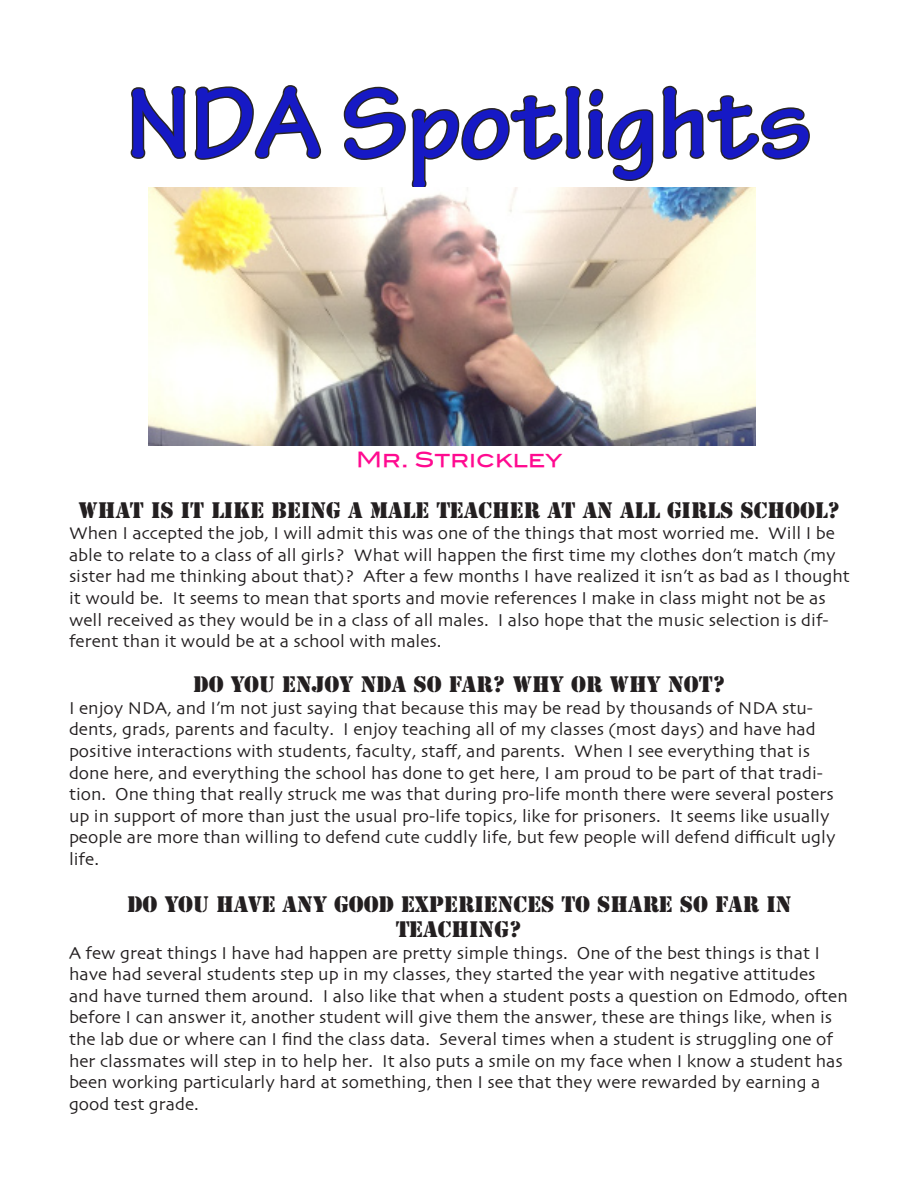
<style>
.page{position:relative;width:918px;height:1188px;background:#fff}
.page>*{position:absolute;margin:0;border:0;box-sizing:border-box;transform-origin:0 0}
.t1{font:700 105.75px "Tekton Pro";color:#1619c5}
.t2{font:21px/25.2px "Stencil Std";color:#231f20;text-align:center}
.t3{font:21px "Blair Md ITCTT Medium";color:#ff0a90}
.t4{font:18px/21.6px "Skia";color:#231f20}
</style>
<div class="page">
<svg style="left:130px;top:85px;width:192px;height:75px"></svg>
<svg style="left:342px;top:86px;width:313px;height:102px"></svg>
<svg style="left:662px;top:85px;width:148px;height:75px"></svg>
<img style="left:148px;top:188px;width:608px;height:258px">
<h1 class="t1" style="left:126px;top:61px;width:687px">NDA Spotlights</h1>
<p class="t3" style="left:356px;top:443px;width:208px">Mr. Strickley</p>
<p class="t2" style="left:79px;top:497px;width:763px">WHAT IS IT LIKE BEING A MALE TEACHER AT AN ALL GIRLS SCHOOL?</p>
<p class="t4" style="left:69px;top:524px;width:783px">When I accepted the job, I will admit this was one of the things that most worried me. Will I be able to relate to a class of all girls? What will happen the first time my clothes don’t match (my sister had me thinking about that)? After a few months I have realized it isn’t as bad as I thought it would be. It seems to mean that sports and movie references I make in class might not be as well received as they would be in a class of all males. I also hope that the music selection is dif&shy;ferent than it would be at a school with males.</p>
<p class="t2" style="left:193px;top:672px;width:534px">DO YOU ENJOY NDA SO FAR? WHY OR WHY NOT?</p>
<p class="t4" style="left:69px;top:698px;width:768px">I enjoy NDA, and I’m not just saying that because this may be read by thousands of NDA stu&shy;dents, grads, parents and faculty. I enjoy teaching all of my classes (most days) and have had positive interactions with students, faculty, staff, and parents. When I see everything that is done here, and everything the school has done to get here, I am proud to be part of that tradi&shy;tion. One thing that really struck me was that during pro-life month there were several posters up in support of more than just the usual pro-life topics, like for prisoners. It seems like usually people are more than willing to defend cute cuddly life, but few people will defend difficult ugly life.</p>
<p class="t2" style="left:127px;top:892px;width:666px">DO YOU HAVE ANY GOOD EXPERIENCES TO SHARE SO FAR IN<br>TEACHING?</p>
<p class="t4" style="left:69px;top:943px;width:780px">A few great things I have had happen are pretty simple things. One of the best things is that I have had several students step up in my classes, they started the year with negative attitudes and have turned them around. I also like that when a student posts a question on Edmodo, often before I can answer it, another student will give them the answer, these are things like, when is the lab due or where can I find the class data. Several times when a student is struggling one of her classmates will step in to help her. It also puts a smile on my face when I know a student has been working particularly hard at something, then I see that they were rewarded by earning a good test grade.</p>
</div>
